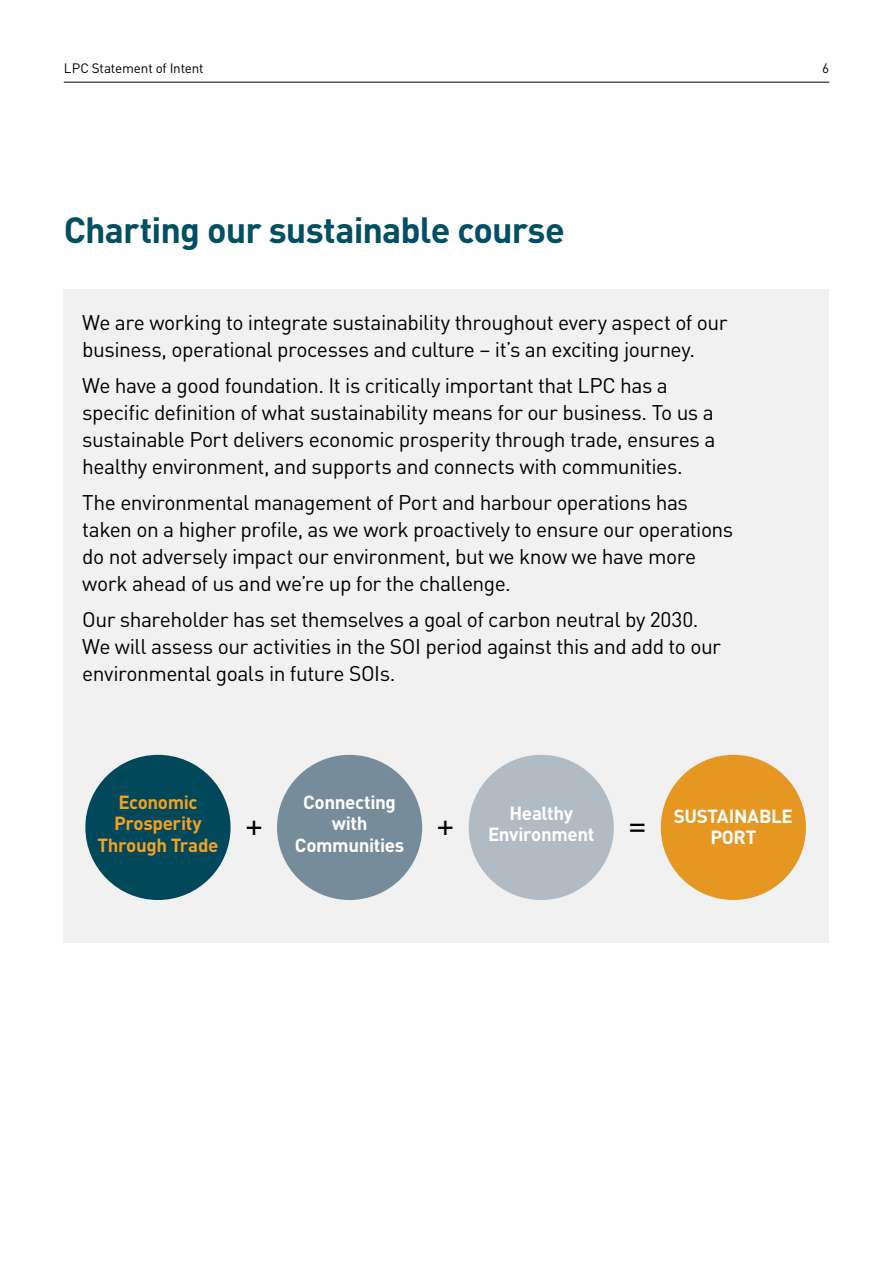
<style>
.page{position:relative;width:893px;height:1263px;background:#fff}
.page>*{position:absolute;margin:0;border:0;box-sizing:border-box;transform-origin:0 0}
.t1{font:700 36px "DIN";letter-spacing:-.025em;color:#004f62}
.t2{font:34.35px "DIN";color:#000}
.t3{font:21px/27px "DIN";letter-spacing:-.025em;color:#000}
.t4{font:700 18.75px/21.1px "DIN";letter-spacing:-.02em;color:#fff;text-align:center}
.t5{font:700 18.75px/21.1px "DIN";letter-spacing:-.02em;color:#f4a023;text-align:center}
.t6{font:13.5px "DIN";letter-spacing:-.015em;color:#000}
</style>
<div class="page">
<hr style="left:64px;top:82px;width:765px;height:1px;background:#000">
<div style="left:64px;top:289px;width:765px;height:654px;background:#f1f1f2"></div>
<div style="left:85px;top:755px;width:146px;height:145px;background:#004d5f;border-radius:50%"></div>
<div style="left:277px;top:755px;width:145px;height:145px;background:#768c9b;border-radius:50%"></div>
<div style="left:469px;top:755px;width:145px;height:145px;background:#b1bbc4;border-radius:50%"></div>
<div style="left:661px;top:755px;width:145px;height:145px;background:#e69721;border-radius:50%"></div>
<p class="t6" style="left:64px;top:60px;width:141px">LPC Statement of Intent</p>
<p class="t6" style="left:822px;top:60px;width:9px">6</p>
<h1 class="t1" style="left:64px;top:206px;width:502px">Charting our sustainable course</h1>
<p class="t3" style="left:82px;top:308px;width:647px">We are working to integrate sustainability throughout every aspect of our business, operational processes and culture – it’s an exciting journey.</p>
<p class="t3" style="left:82px;top:371px;width:635px">We have a good foundation. It is critically important that LPC has a specific definition of what sustainability means for our business. To us a sustainable Port delivers economic prosperity through trade, ensures a healthy environment, and supports and connects with communities.</p>
<p class="t3" style="left:82px;top:488px;width:653px">The environmental management of Port and harbour operations has taken on a higher profile, as we work proactively to ensure our operations do not adversely impact our environment, but we know we have more work ahead of us and we’re up for the challenge.</p>
<p class="t3" style="left:82px;top:605px;width:640px">Our shareholder has set themselves a goal of carbon neutral by 2030.<br>We will assess our activities in the SOI period against this and add to our environmental goals in future SOIs.</p>
<p class="t5" style="left:97px;top:791px;width:123px">Economic<br>Prosperity<br>Through Trade</p>
<p class="t4" style="left:295px;top:791px;width:111px">Connecting with<br>Communities</p>
<p class="t4" style="left:488px;top:802px;width:108px">Healthy<br>Environment</p>
<p class="t4" style="left:674px;top:805px;width:120px">SUSTAINABLE<br>PORT</p>
<h2 class="t2" style="left:245px;top:803px;width:19px">+</h2>
<h2 class="t2" style="left:437px;top:803px;width:19px">+</h2>
<h2 class="t2" style="left:628px;top:803px;width:19px">=</h2>
</div>
